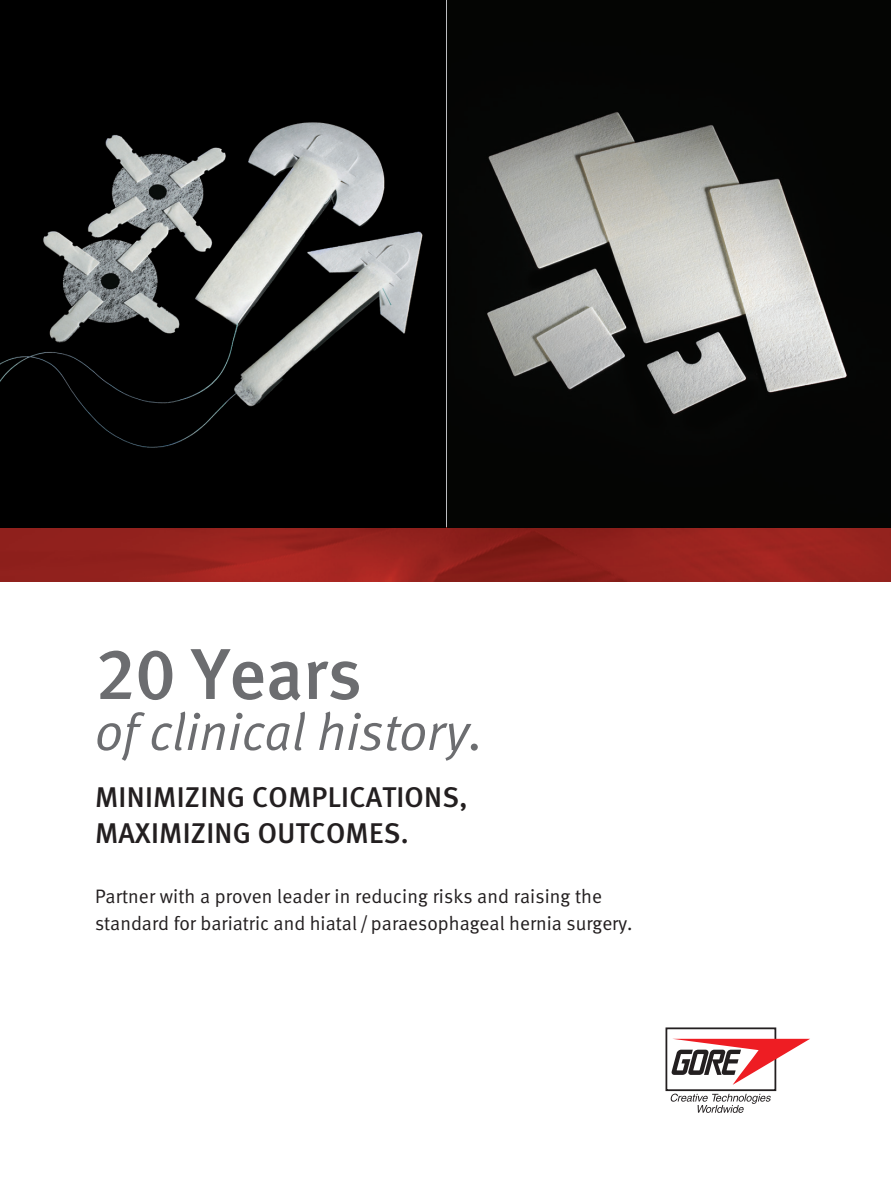
<style>
.page{position:relative;width:891px;height:1188px;background:#fff}
.page>*{position:absolute;margin:0;border:0;box-sizing:border-box;transform-origin:0 0}
.t1{font:72px "Meta Medium LF";color:#6c6d70}
.t2{font:italic 52.2px "Meta Normal LF";color:#6c6d70}
.t3{font:28.5px/36px "Meta Medium LF";letter-spacing:.01em;color:#231f20}
.t4{font:19.5px/27px "Meta Normal LF";color:#231f20}
</style>
<div class="page">
<img style="left:0;top:528px;width:891px;height:54px">
<div style="left:666px;top:1027px;width:110px;height:64px;border:2px solid #231f20"></div>
<svg style="left:670px;top:1094px;width:101px;height:19px"></svg>
<svg style="left:671px;top:1039px;width:139px;height:46px"></svg>
<img style="left:0;top:0;width:446px;height:528px">
<img style="left:448px;top:0;width:443px;height:528px">
<p class="t1" style="left:95px;top:632px;width:268px">20 Years</p>
<p class="t2" style="left:95px;top:702px;width:390px">of clinical history.</p>
<p class="t3" style="left:95px;top:779px;width:374px">MINIMIZING COMPLICATIONS,<br>MAXIMIZING OUTCOMES.</p>
<p class="t4" style="left:95px;top:883px;width:539px">Partner with a proven leader in reducing risks and raising the standard for bariatric and hiatal /paraesophageal hernia surgery.</p>
</div>
